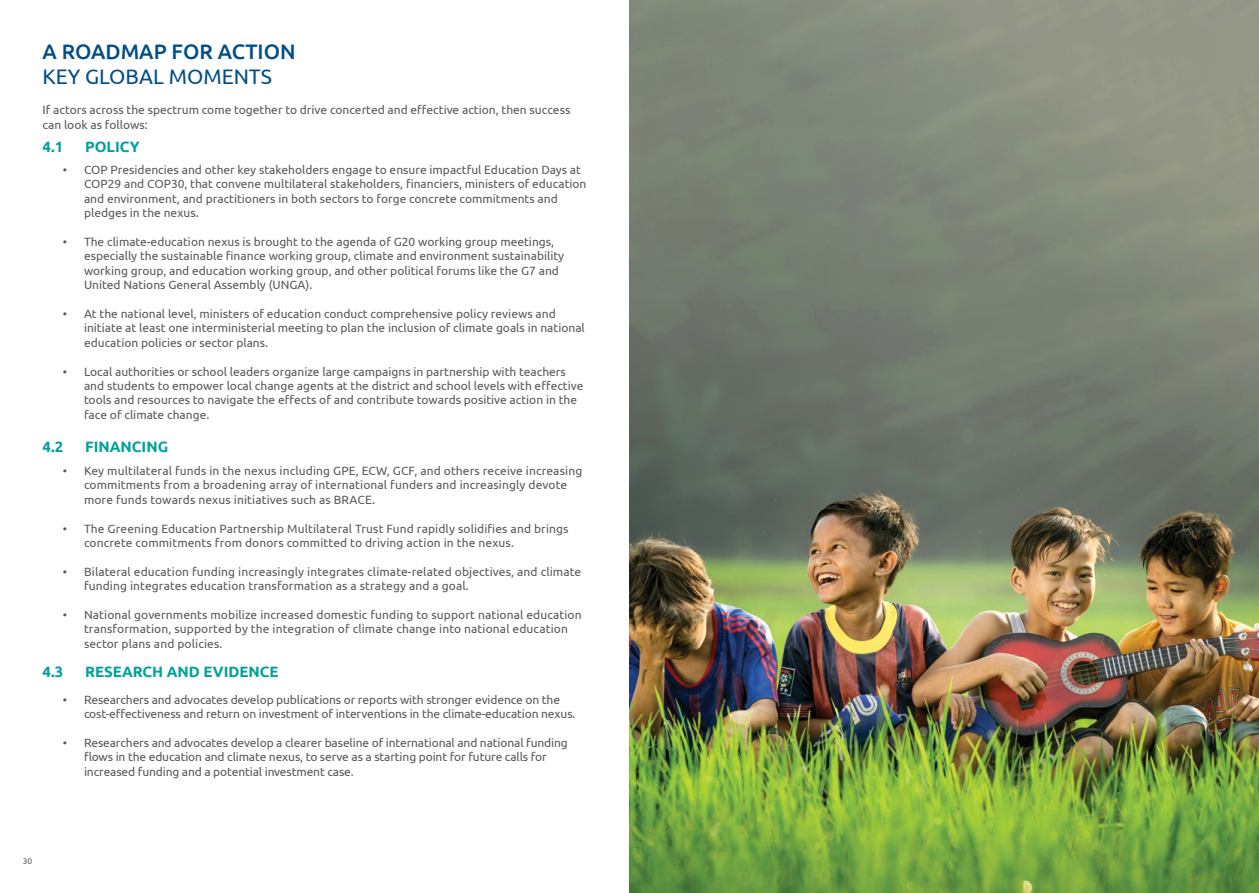
<style>
.page{position:relative;width:1259px;height:893px;background:#fff}
.page>*{position:absolute;margin:0;border:0;box-sizing:border-box;transform-origin:0 0}
.t1{font:500 21px "Ubuntu";color:#004d88}
.t2{font:21px "Ubuntu";color:#004d88}
.t3{font:700 15px "Ubuntu";color:#00a299}
.t4{font:12px/14.4px "Ubuntu";color:#58595b}
.t5{font:8.4px "Ubuntu";color:#58595b}
</style>
<div class="page">
<img style="left:629px;top:0;width:630px;height:893px">
<h1 class="t1" style="left:43px;top:38px;width:255px">A ROADMAP FOR ACTION</h1>
<h1 class="t2" style="left:43px;top:64px;width:231px">KEY GLOBAL MOMENTS</h1>
<p class="t4" style="left:43px;top:102px;width:529px">If actors across the spectrum come together to drive concerted and effective action, then success can look as follows:</p>
<p class="t3" style="left:43px;top:137px;width:22px">4.1</p>
<p class="t3" style="left:85px;top:137px;width:56px">POLICY</p>
<p class="t4" style="left:84px;top:162px;width:504px;text-indent:-21px">• COP Presidencies and other key stakeholders engage to ensure impactful Education Days at COP29 and COP30, that convene multilateral stakeholders, financiers, ministers of education and environment, and practitioners in both sectors to forge concrete commitments and pledges in the nexus.</p>
<p class="t4" style="left:84px;top:234px;width:482px;text-indent:-21px">• The climate-education nexus is brought to the agenda of G20 working group meetings, especially the sustainable finance working group, climate and environment sustainability working group, and education working group, and other political forums like the G7 and United Nations General Assembly (UNGA).</p>
<p class="t4" style="left:84px;top:306px;width:502px;text-indent:-21px">• At the national level, ministers of education conduct comprehensive policy reviews and initiate at least one interministerial meeting to plan the inclusion of climate goals in national education policies or sector plans.</p>
<p class="t4" style="left:84px;top:364px;width:501px;text-indent:-21px">• Local authorities or school leaders organize large campaigns in partnership with teachers and students to empower local change agents at the district and school levels with effective tools and resources to navigate the effects of and contribute towards positive action in the face of climate change.</p>
<p class="t3" style="left:43px;top:437px;width:22px">4.2</p>
<p class="t3" style="left:85px;top:437px;width:85px">FINANCING</p>
<p class="t4" style="left:84px;top:463px;width:500px;text-indent:-21px">• Key multilateral funds in the nexus including GPE, ECW, GCF, and others receive increasing commitments from a broadening array of international funders and increasingly devote more funds towards nexus initiatives such as BRACE.</p>
<p class="t4" style="left:84px;top:521px;width:486px;text-indent:-21px">• The Greening Education Partnership Multilateral Trust Fund rapidly solidifies and brings concrete commitments from donors committed to driving action in the nexus.</p>
<p class="t4" style="left:84px;top:564px;width:499px;text-indent:-21px">• Bilateral education funding increasingly integrates climate-related objectives, and climate funding integrates education transformation as a strategy and a goal.</p>
<p class="t4" style="left:84px;top:607px;width:499px;text-indent:-21px">• National governments mobilize increased domestic funding to support national education transformation, supported by the integration of climate change into national education sector plans and policies.</p>
<p class="t3" style="left:43px;top:663px;width:22px">4.3</p>
<p class="t3" style="left:85px;top:663px;width:195px">RESEARCH AND EVIDENCE</p>
<p class="t4" style="left:84px;top:692px;width:493px;text-indent:-21px">• Researchers and advocates develop publications or reports with stronger evidence on the cost-effectiveness and return on investment of interventions in the climate-education nexus.</p>
<p class="t4" style="left:84px;top:735px;width:485px;text-indent:-21px">• Researchers and advocates develop a clearer baseline of international and national funding flows in the education and climate nexus, to serve as a starting point for future calls for increased funding and a potential investment case.</p>
<p class="t5" style="left:23px;top:856px;width:11px">30</p>
</div>
